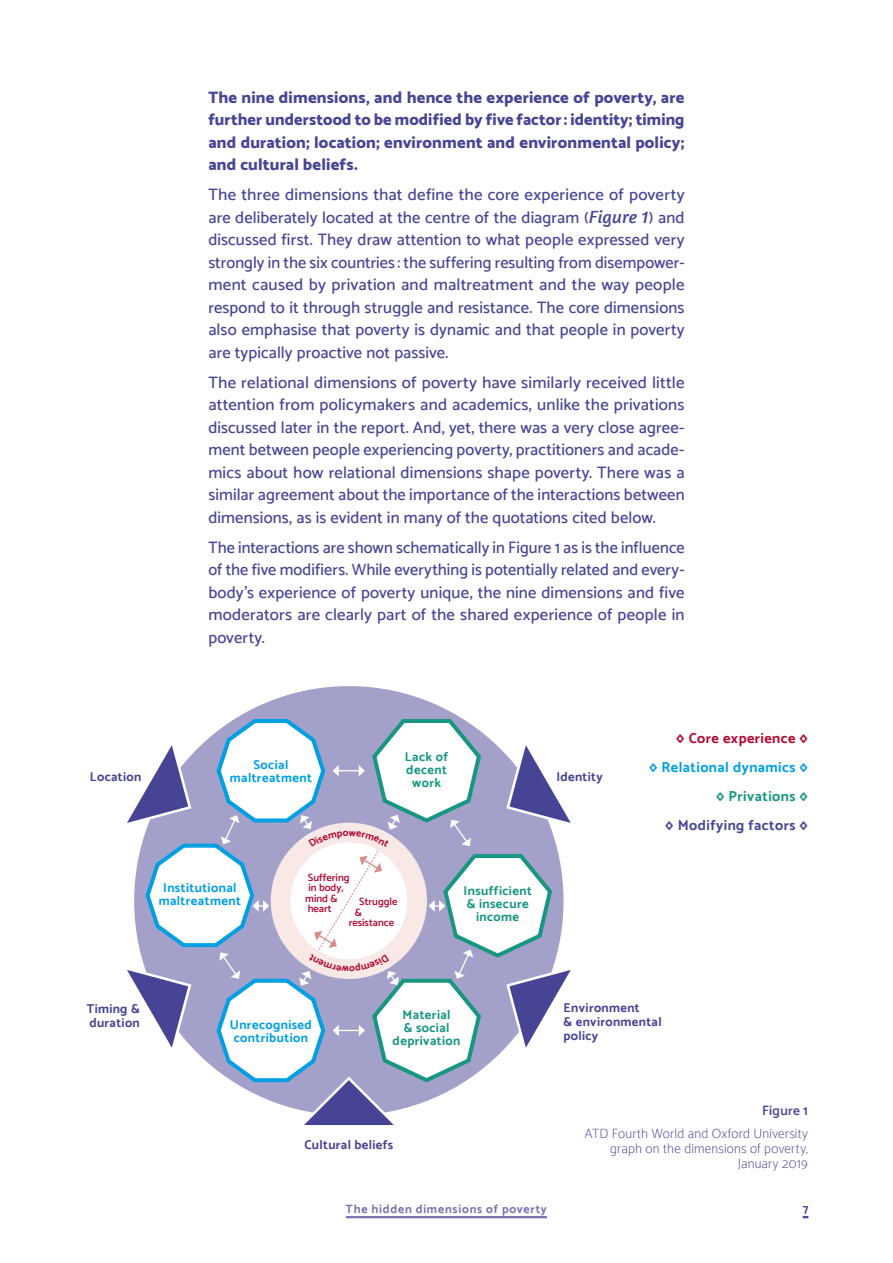
<style>
.page{position:relative;width:893px;height:1263px;background:#fff}
.page>*{position:absolute;margin:0;border:0;box-sizing:border-box;transform-origin:0 0}
.t1{font:500 16.5px/22.5px "Catamaran";letter-spacing:.01em;color:#484495;text-align:justify}
.t2{font:800 16.5px/22.5px "Catamaran";letter-spacing:.01em;color:#484495;text-align:justify}
.t3{font:700 14.4px "Catamaran";letter-spacing:.03em;color:#009fe3}
.t4{font:700 14.4px "Catamaran";letter-spacing:.03em;color:#484495}
.t5{font:700 14.4px "Catamaran";letter-spacing:.03em;color:#b00930}
.t6{font:700 14.4px "Catamaran";letter-spacing:.03em;color:#179682}
.t7{font:100 13.5px/15px "Catamaran";letter-spacing:.015em;color:#484495;text-align:right}
.t8{font:600 13.5px "Catamaran";letter-spacing:.02em;color:#484495}
.t9{font:700 12.75px/14.1px "Catamaran";letter-spacing:.025em;color:#484495}
.t10{font:700 12.75px/13px "Catamaran";letter-spacing:.03em;color:#179682;text-align:center}
.t11{font:700 12.75px/13px "Catamaran";letter-spacing:.03em;color:#009fe3;text-align:center}
.t12{font:700 12px "Catamaran";letter-spacing:.065em;color:#484495}
.t13{font:600 10.5px "Catamaran";color:#b00930}
.s1{font-family:"Amaranth";font-weight:400;font-style:italic;font-size:18px}
</style>
<div class="page">
<hr style="left:346px;top:1216px;width:201px;height:2px;background:#484495">
<div style="left:134px;top:686px;width:430px;height:429px;background:#a3a1ca;border-radius:50%"></div>
<svg style="left:127px;top:715px;width:444px;height:410px"></svg>
<p class="t2" style="left:208px;top:86px;width:478px">The nine dimensions, and hence the experience of poverty, are further understood to be modified by five factor: identity; timing and duration; location; environment and environmental policy; and cultural beliefs.</p>
<p class="t1" style="left:208px;top:183px;width:478px">The three dimensions that define the core experience of poverty are deliberately located at the centre of the diagram (<span class="s1">Figure 1</span>) and discussed first. They draw attention to what people expressed very strongly in the six countries : the suffering resulting from disempower&shy;ment caused by privation and maltreatment and the way people respond to it through struggle and resistance. The core dimensions also emphasise that poverty is dynamic and that people in poverty are typically proactive not passive.</p>
<p class="t1" style="left:208px;top:371px;width:478px">The relational dimensions of poverty have similarly received little attention from policymakers and academics, unlike the privations discussed later in the report. And, yet, there was a very close agree&shy;ment between people experiencing poverty, practitioners and acade&shy;mics about how relational dimensions shape poverty. There was a similar agreement about the importance of the interactions between dimensions, as is evident in many of the quotations cited below.</p>
<p class="t1" style="left:208px;top:536px;width:478px">The interactions are shown schematically in Figure 1 as is the influence of the five modifiers. While everything is potentially related and every&shy;body’s experience of poverty unique, the nine dimensions and five moderators are clearly part of the shared experience of people in poverty.</p>
<p class="t10" style="left:405px;top:750px;width:45px">Lack of decent work</p>
<p class="t11" style="left:230px;top:758px;width:84px">Social maltreatment</p>
<p class="t9" style="left:90px;top:769px;width:53px">Location</p>
<p class="t9" style="left:556px;top:769px;width:48px">Identity</p>
<p class="t11" style="left:159px;top:881px;width:84px">Institutional maltreatment</p>
<p class="t13" style="left:308px;top:871px;width:43px">Suffering</p>
<p class="t13" style="left:308px;top:881px;width:37px">in body,</p>
<p class="t13" style="left:305px;top:892px;width:34px">mind &amp;</p>
<p class="t13" style="left:308px;top:902px;width:25px">heart</p>
<p class="t13" style="left:359px;top:895px;width:40px">Struggle</p>
<p class="t13" style="left:355px;top:906px;width:9px">&amp;</p>
<p class="t13" style="left:349px;top:916px;width:47px">resistance</p>
<p class="t10" style="left:463px;top:884px;width:70px">Insufficient &amp; insecure income</p>
<p class="t5" style="left:676px;top:730px;width:133px">◊ Core experience ◊</p>
<p class="t3" style="left:649px;top:759px;width:160px">◊ Relational dynamics ◊</p>
<p class="t6" style="left:716px;top:787px;width:93px">◊ Privations ◊</p>
<p class="t4" style="left:665px;top:816px;width:144px">◊ Modifying factors ◊</p>
<p class="t9" style="left:87px;top:1001px;width:55px">Timing &amp; duration</p>
<p class="t9" style="left:564px;top:1000px;width:100px">Environment<br>&amp; environmental policy</p>
<p class="t10" style="left:393px;top:1008px;width:69px">Material<br>&amp; social deprivation</p>
<p class="t11" style="left:230px;top:1018px;width:84px">Unrecognised contribution</p>
<p class="t9" style="left:304px;top:1137px;width:90px">Cultural beliefs</p>
<p class="t8" style="left:762px;top:1102px;width:47px">Figure 1</p>
<p class="t7" style="left:585px;top:1125px;width:224px">ATD Fourth World and Oxford University graph on the dimensions of poverty,<br>January 2019</p>
<p class="t12" style="left:346px;top:1201px;width:203px">The hidden dimensions of poverty</p>
<p class="t12" style="left:803px;top:1201px;width:7px">7</p>
</div>
